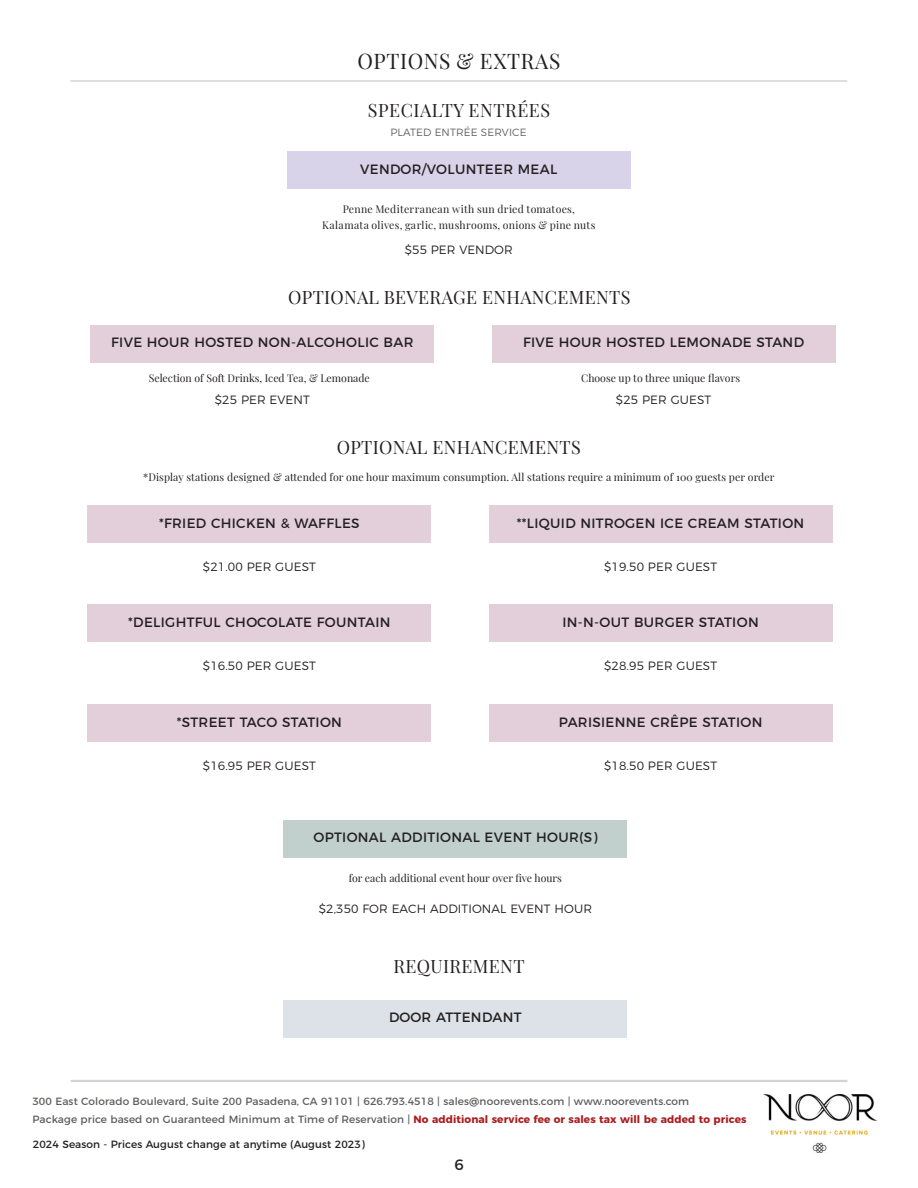
<style>
.page{position:relative;width:918px;height:1188px;background:#fff}
.page>*{position:absolute;margin:0;border:0;box-sizing:border-box;transform-origin:0 0}
.t1{font:21px "Playfair Display";letter-spacing:.03em;color:#231f20}
.t2{font:18px "Playfair Display";letter-spacing:.02em;color:#231f20}
.t3{font:15px "Montserrat";color:#231f20}
.t4{font:13.5px "Montserrat";letter-spacing:.025em;color:#231f20}
.t5{font:300 12px "Montserrat";letter-spacing:.01em;color:#231f20}
.t6{font:10.5px/16.5px "Playfair Display";letter-spacing:.01em;color:#231f20;text-align:center}
.t7{font:10.5px/18px "Montserrat";letter-spacing:.01em;color:#5d5e5c}
.t8{font:10.5px "Montserrat";letter-spacing:.01em;color:#231f20}
.t9{font:300 10.5px "Montserrat";letter-spacing:.01em;color:#616260}
.s1{color:#5d5d5d}
.s2{font-weight:700;color:#aa1d21}
</style>
<div class="page">
<hr style="left:70px;top:80px;width:777px;height:2px;background:#4a4d4e">
<div style="left:287px;top:151px;width:344px;height:38px;background:#d8d3e9"></div>
<hr style="left:71px;top:1080px;width:776px;height:2px;background:#4a4d4e">
<div style="left:284px;top:820px;width:343px;height:37px;background:#c1cfcd"></div>
<img style="left:764px;top:1094px;width:113px;height:58px">
<div style="left:90px;top:325px;width:344px;height:38px;background:#e2cfda"></div>
<div style="left:492px;top:325px;width:344px;height:38px;background:#e2cfda"></div>
<div style="left:87px;top:505px;width:344px;height:38px;background:#e2cfda"></div>
<div style="left:489px;top:505px;width:343px;height:38px;background:#e2cfda"></div>
<div style="left:87px;top:704px;width:344px;height:38px;background:#e2cfda"></div>
<div style="left:489px;top:704px;width:343px;height:38px;background:#e2cfda"></div>
<div style="left:87px;top:605px;width:344px;height:37px;background:#e2cfda"></div>
<div style="left:489px;top:605px;width:343px;height:37px;background:#e2cfda"></div>
<div style="left:284px;top:1000px;width:343px;height:37px;background:#dce2e8"></div>
<h1 class="t1" style="left:358px;top:44px;width:204px">OPTIONS &amp; EXTRAS</h1>
<h2 class="t2" style="left:368px;top:96px;width:184px">SPECIALTY ENTRÉES</h2>
<p class="t9" style="left:390px;top:124px;width:138px">PLATED ENTRÉE SERVICE</p>
<p class="t4" style="left:360px;top:158px;width:199px">VENDOR/VOLUNTEER MEAL</p>
<p class="t6" style="left:322px;top:200px;width:275px">Penne Mediterranean with sun dried tomatoes,<br>Kalamata olives, garlic, mushrooms, onions &amp; pine nuts</p>
<p class="t5" style="left:405px;top:240px;width:109px">$55 PER VENDOR</p>
<h2 class="t2" style="left:288px;top:283px;width:344px">OPTIONAL BEVERAGE ENHANCEMENTS</h2>
<p class="t4" style="left:111px;top:332px;width:304px">FIVE HOUR HOSTED NON-ALCOHOLIC BAR</p>
<p class="t4" style="left:523px;top:332px;width:283px">FIVE HOUR HOSTED LEMONADE STAND</p>
<p class="t6" style="left:149px;top:369px;width:223px">Selection of Soft Drinks, Iced Tea, &amp; Lemonade</p>
<p class="t6" style="left:581px;top:369px;width:160px">Choose up to three unique flavors</p>
<p class="t5" style="left:215px;top:390px;width:97px">$25 PER EVENT</p>
<p class="t5" style="left:616px;top:390px;width:97px">$25 PER GUEST</p>
<h2 class="t2" style="left:337px;top:433px;width:245px">OPTIONAL ENHANCEMENTS</h2>
<p class="t6" style="left:143px;top:467px;width:633px">*Display stations designed &amp; attended for one hour maximum consumption. All stations require a minimum of 100 guests per order</p>
<p class="t4" style="left:159px;top:512px;width:202px">*FRIED CHICKEN &amp; WAFFLES</p>
<p class="t5" style="left:203px;top:557px;width:114px">$21.00 PER GUEST</p>
<p class="t4" style="left:128px;top:612px;width:264px">*DELIGHTFUL CHOCOLATE FOUNTAIN</p>
<p class="t5" style="left:203px;top:657px;width:114px">$16.50 PER GUEST</p>
<p class="t4" style="left:177px;top:711px;width:167px">*STREET TACO STATION</p>
<p class="t5" style="left:203px;top:757px;width:114px">$16.95 PER GUEST</p>
<p class="t4" style="left:517px;top:512px;width:289px">**LIQUID NITROGEN ICE CREAM STATION</p>
<p class="t5" style="left:604px;top:557px;width:114px">$19.50 PER GUEST</p>
<p class="t4" style="left:563px;top:612px;width:198px">IN-N-OUT BURGER STATION</p>
<p class="t5" style="left:604px;top:657px;width:114px">$28.95 PER GUEST</p>
<p class="t4" style="left:559px;top:711px;width:205px">PARISIENNE CRÊPE STATION</p>
<p class="t5" style="left:604px;top:757px;width:114px">$18.50 PER GUEST</p>
<p class="t4" style="left:313px;top:827px;width:285px">OPTIONAL ADDITIONAL EVENT HOUR(S)</p>
<p class="t6" style="left:349px;top:869px;width:215px">for each additional event hour over five hours</p>
<p class="t5" style="left:319px;top:900px;width:275px">$2,350 FOR EACH ADDITIONAL EVENT HOUR</p>
<h2 class="t2" style="left:394px;top:952px;width:132px">REQUIREMENT</h2>
<p class="t4" style="left:389px;top:1007px;width:134px">DOOR ATTENDANT</p>
<p class="t7" style="left:32px;top:1092px;width:716px">300 East Colorado Boulevard, Suite 200 Pasadena, CA 91101 | 626.793.4518 | sales@noorevents.com | www.noorevents.com<br>Package <span class="s1">price base</span>d on Guaranteed Minimum at Time of Reservation | <span class="s2">No additional service fee or sales tax will be added to prices</span></p>
<p class="t8" style="left:33px;top:1136px;width:333px">2024 Season - Prices August change at anytime (August 2023)</p>
<h3 class="t3" style="left:454px;top:1153px;width:11px">6</h3>
</div>
